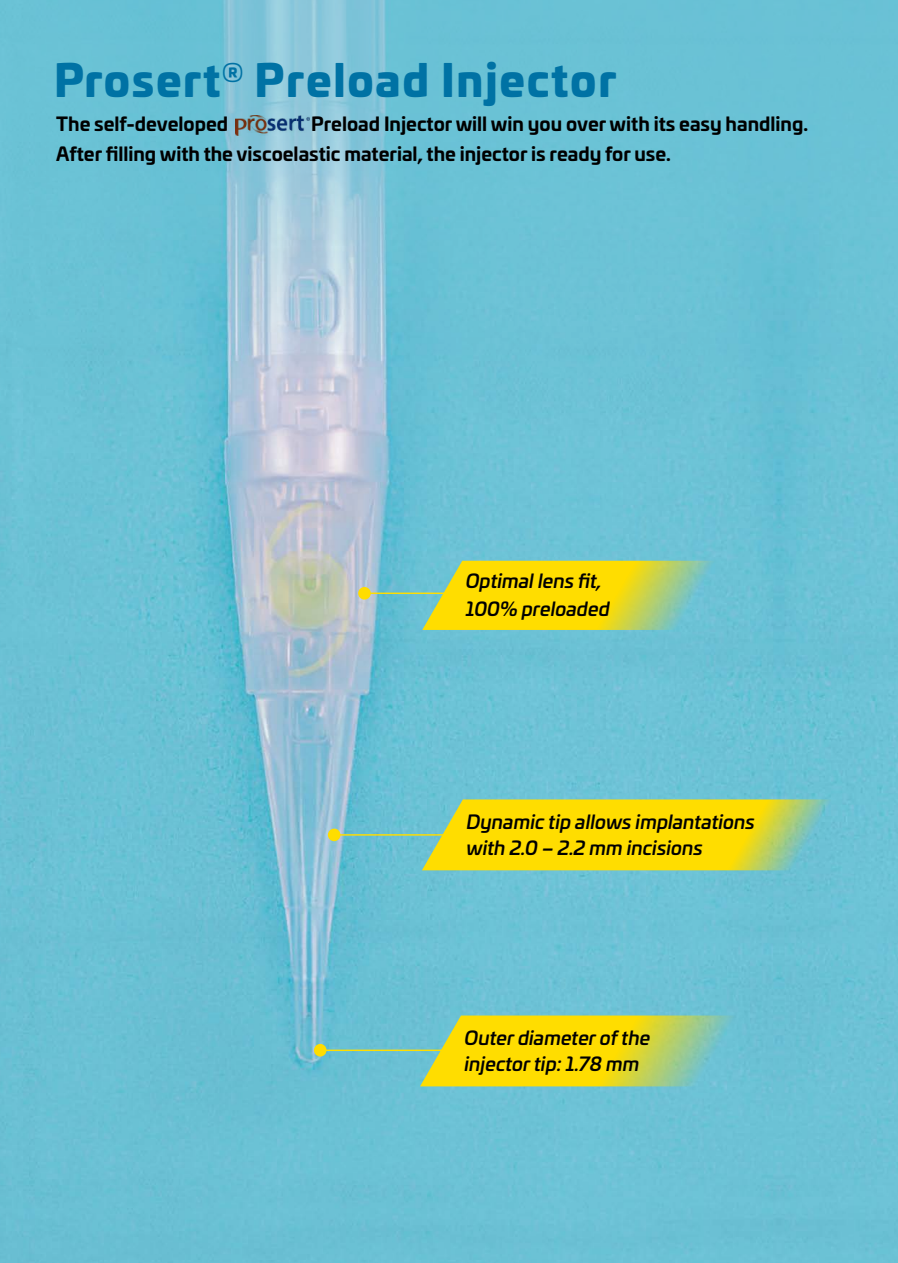
<style>
.page{position:relative;width:898px;height:1263px;background:#fff}
.page>*{position:absolute;margin:0;border:0;box-sizing:border-box;transform-origin:0 0}
.t1{font:900 43.5px "Univia Pro";letter-spacing:.04em;color:#0072a4}
.t2{font:italic 500 18.9px/26.2px "Univia Pro";color:#000}
.t3{font:700 18.75px/30.2px "Univia Pro";color:#000}
</style>
<div class="page">
<img style="left:0;top:444px;width:897px;height:819px">
<svg style="left:0;top:0;width:897px;height:444px;background:#73c2d6"></svg>
<hr style="left:362px;top:592px;width:145px;height:2px;background:#fd0">
<div style="left:358px;top:587px;width:12px;height:13px;background:#fd0;border-radius:50%"></div>
<svg style="left:422px;top:561px;width:296px;height:69px;background:#d6d53b"></svg>
<hr style="left:320px;top:1049px;width:146px;height:2px;background:#fd0">
<div style="left:314px;top:1044px;width:12px;height:12px;background:#fd0;border-radius:50%"></div>
<svg style="left:420px;top:1015px;width:320px;height:71px;background:#d3d43f"></svg>
<hr style="left:337px;top:834px;width:145px;height:2px;background:#fd0">
<svg style="left:422px;top:799px;width:421px;height:71px;background:#e0d72b"></svg>
<div style="left:328px;top:829px;width:12px;height:12px;background:#fd0;border-radius:50%"></div>
<img style="left:236px;top:115px;width:73px;height:20px">
<h1 class="t1" style="left:54px;top:44px;width:563px">Prosert<sup>®</sup> Preload Injector</h1>
<p class="t3" style="left:56px;top:108px;width:173px">The self-developed</p>
<p class="t3" style="left:56px;top:108px;width:753px;text-indent:255px">Preload Injector will win you over with its easy handling.<br>After filling with the viscoelastic material, the injector is ready for use.</p>
<p class="t2" style="left:465px;top:566px;width:146px;line-height:28.3px">Optimal lens fit,<br>100% preloaded</p>
<p class="t2" style="left:466px;top:807px;width:290px">Dynamic tip allows implantations with 2.0 – 2.2 mm incisions</p>
<p class="t2" style="left:464px;top:1023px;width:187px">Outer diameter of the injector tip: 1.78 mm</p>
</div>
